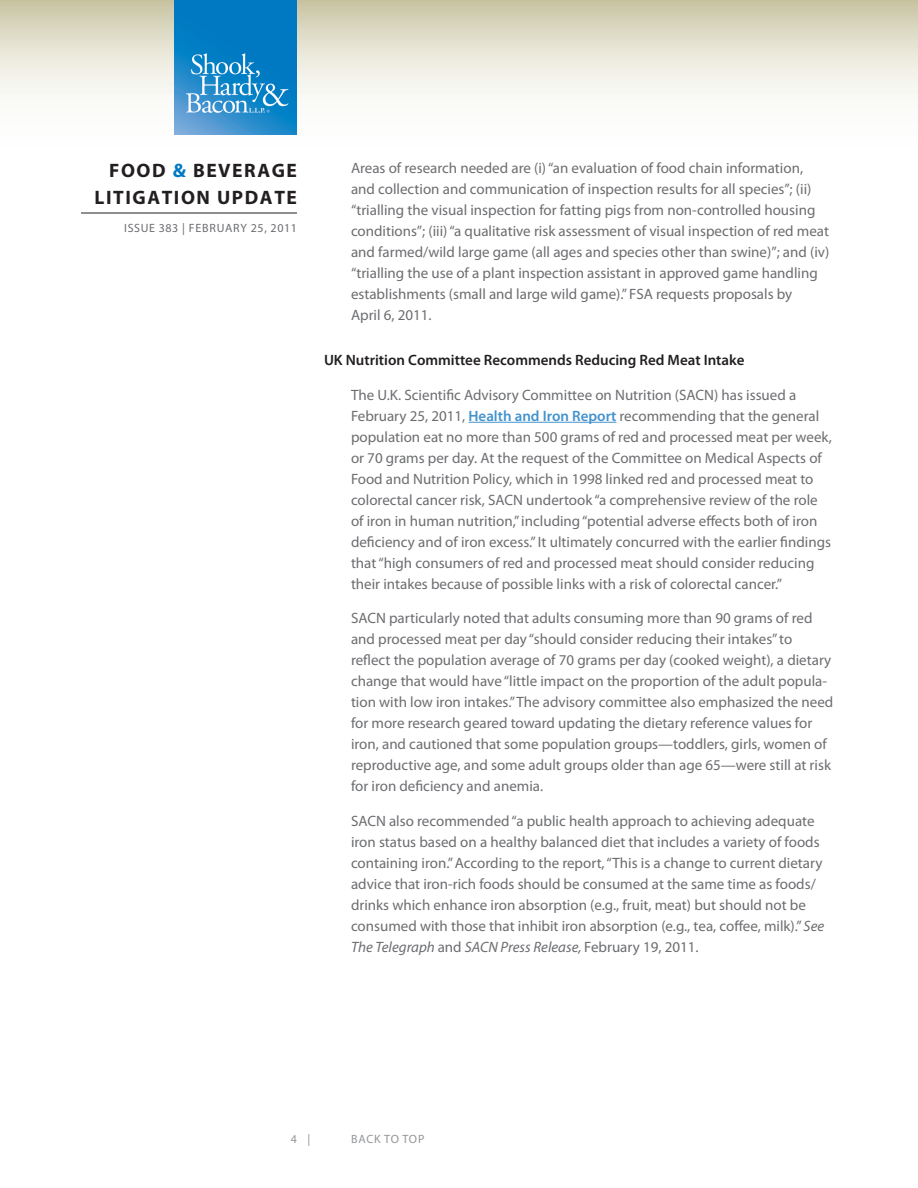
<style>
.page{position:relative;width:918px;height:1188px;background:#fff}
.page>*{position:absolute;margin:0;border:0;box-sizing:border-box;transform-origin:0 0}
.t1{font:700 19.5px/27px "Myriad Pro";letter-spacing:.08em;color:#231f20;text-align:right}
.Body{font:15px/21px "Myriad Pro";color:#6c6d70}
.Subhead{font:600 15px "Myriad Pro";color:#231f20}
.t2{font:12px "Myriad Pro";letter-spacing:.05em;color:#6c6d70}
.t3{font:12px "Myriad Pro";letter-spacing:.06em;color:#939598}
.s1{color:#0079c2}
.s2{font-weight:600;color:#4393cf}
.s3{font-style:italic}
</style>
<div class="page">
<svg style="left:0;top:0;width:918px;height:135px"></svg>
<hr style="left:81px;top:213px;width:216px;height:1px;background:#231f20">
<img style="left:175px;top:0;width:122px;height:135px">
<hr style="left:469px;top:422px;width:147px;height:1px;background:#4393cf">
<h1 class="t1" style="left:94px;top:156px;width:204px">FOOD <span class="s1">&amp;</span> BEVERAGE<br>LITIGATION UPDATE</h1>
<p class="t2" style="left:124px;top:221px;width:174px">ISSUE 383 | FEBRUARY 25, 2011</p>
<p class="Body" style="left:351px;top:157px;width:480px">Areas of research needed are (i) “an evaluation of food chain information, and collection and communication of inspection results for all species”; (ii) “trialling the visual inspection for fatting pigs from non-controlled housing conditions”; (iii) “a qualitative risk assessment of visual inspection of red meat and farmed/wild large game (all ages and species other than swine)”; and (iv) “trialling the use of a plant inspection assistant in approved game handling establishments (small and large wild game).” FSA requests proposals by<br>April 6, 2011.</p>
<p class="Subhead" style="left:324px;top:351px;width:422px">UK Nutrition Committee Recommends Reducing Red Meat Intake</p>
<p class="Body" style="left:351px;top:384px;width:482px">The U.K. Scientific Advisory Committee on Nutrition (SACN) has issued a February 25, 2011, <span class="s2">Health and Iron Report</span> recommending that the general population eat no more than 500 grams of red and processed meat per week, or 70 grams per day. At the request of the Committee on Medical Aspects of Food and Nutrition Policy, which in 1998 linked red and processed meat to colorectal cancer risk, SACN undertook “a comprehensive review of the role of iron in human nutrition,” including “potential adverse effects both of iron deficiency and of iron excess.” It ultimately concurred with the earlier findings that “high consumers of red and processed meat should consider reducing their intakes because of possible links with a risk of colorectal cancer.”</p>
<p class="Body" style="left:351px;top:607px;width:484px">SACN particularly noted that adults consuming more than 90 grams of red and processed meat per day “should consider reducing their intakes” to reflect the population average of 70 grams per day (cooked weight), a dietary change that would have “little impact on the proportion of the adult popula&shy;tion with low iron intakes.” The advisory committee also emphasized the need for more research geared toward updating the dietary reference values for iron, and cautioned that some population groups—toddlers, girls, women of reproductive age, and some adult groups older than age 65—were still at risk for iron deficiency and anemia.</p>
<p class="Body" style="left:351px;top:810px;width:475px">SACN also recommended “a public health approach to achieving adequate iron status based on a healthy balanced diet that includes a variety of foods containing iron.” According to the report, “This is a change to current dietary advice that iron-rich foods should be consumed at the same time as foods/ drinks which enhance iron absorption (e.g., fruit, meat) but should not be consumed with those that inhibit iron absorption (e.g., tea, coffee, milk).” <span class="s3">See The Telegraph</span> and <span class="s3">SACN Press Release,</span> February 19, 2011.</p>
<p class="t3" style="left:291px;top:1132px;width:21px">4 |</p>
<p class="t3" style="left:351px;top:1132px;width:75px">BACK TO TOP</p>
</div>
